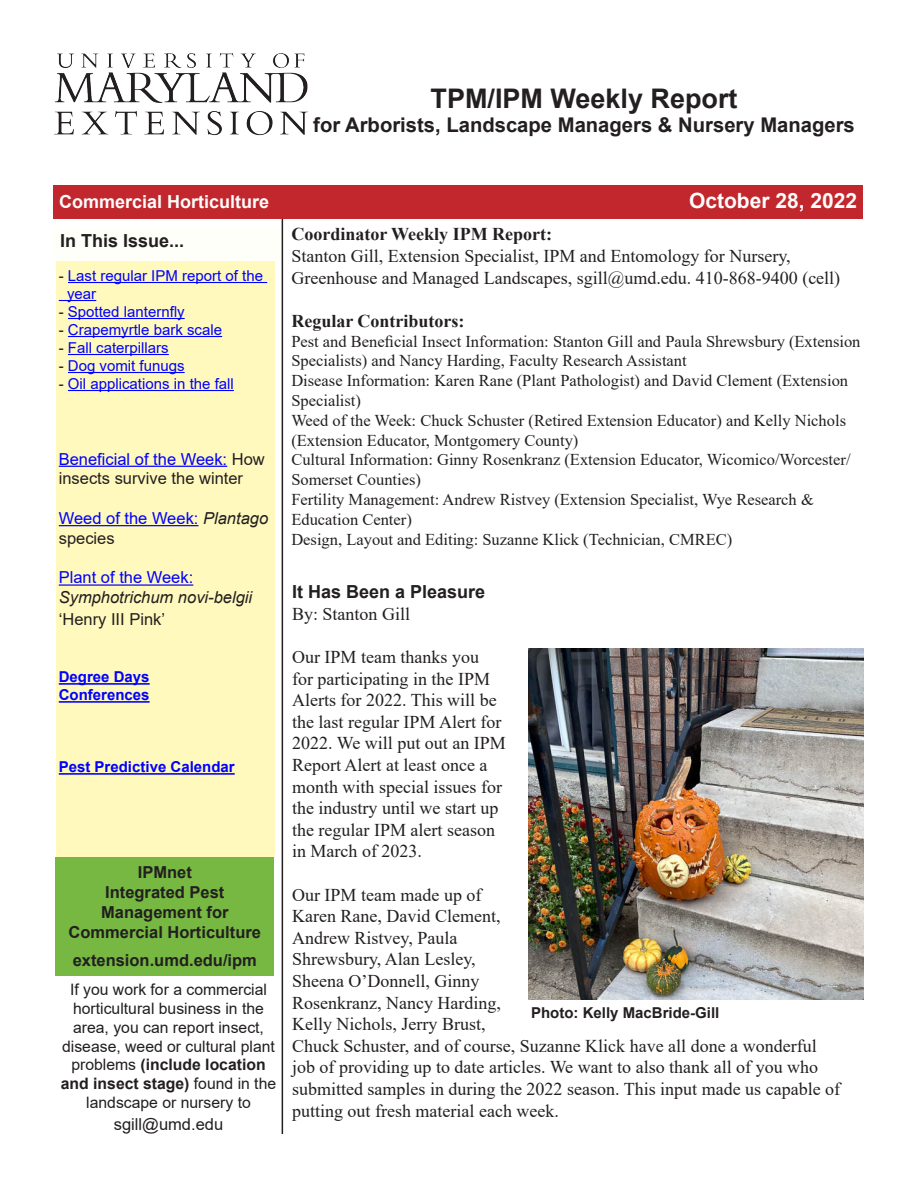
<style>
.page{position:relative;width:918px;height:1188px;background:#fff}
.page>*{position:absolute;margin:0;border:0;box-sizing:border-box;transform-origin:0 0}
.t1{font:700 27px "Arial";color:#231f20}
.t2{font:700 21px "Arial";color:#fffdfc}
.t3{font:700 20.25px "Arial";color:#231f20}
.t4{font:18px/21.6px "Times New Roman";color:#231f20}
.t5{font:700 18px "Times New Roman";color:#231f20}
.t6{font:700 18px "Arial";color:#231f20}
.t7{font:700 18px "Arial";color:#fffdfc}
.t8{font:16.5px/19.8px "Times New Roman";color:#231f20}
.t9{font:700 16.5px/19.8px "Arial";color:#231f20}
.t10{font:16.5px/19.8px "Arial";color:#231f20}
.t11{font:italic 16.5px/19.8px "Arial";color:#231f20}
.t12{font:16.5px/19.8px "Arial";color:#00f}
.t13{font:15.75px/18.9px "Arial";color:#231f20;text-align:center}
.t14{font:15px/18px "Arial";color:#00f}
.t15{font:700 15px "Arial";color:#00f}
.Photo_credit{font:700 15px "Arial";color:#231f20}
.s1{color:#231f20}
.s2{color:#00f}
.s3{font-style:italic;color:#231f20}
.s4{font-style:normal;color:#00f}
.s5{font-weight:700}
</style>
<div class="page">
<div style="left:53px;top:185px;width:810px;height:34px;background:#c1272d"></div>
<div style="left:54px;top:228px;width:228px;height:34px;background:#fffffa"></div>
<hr style="left:282px;top:219px;width:1px;height:915px;background:#231f20">
<img style="left:54px;top:54px;width:254px;height:82px">
<div style="left:56px;top:261px;width:218px;height:596px;background:#fff9bd"></div>
<hr style="left:68px;top:282px;width:199px;height:1px;background:#00f">
<hr style="left:59px;top:300px;width:37px;height:1px;background:#00f">
<hr style="left:68px;top:318px;width:117px;height:1px;background:#00f">
<hr style="left:68px;top:336px;width:154px;height:1px;background:#00f">
<hr style="left:68px;top:354px;width:101px;height:1px;background:#00f">
<hr style="left:68px;top:372px;width:117px;height:1px;background:#00f">
<hr style="left:68px;top:390px;width:166px;height:1px;background:#00f">
<hr style="left:59px;top:466px;width:168px;height:1px;background:#00f">
<hr style="left:59px;top:525px;width:140px;height:1px;background:#00f">
<hr style="left:59px;top:584px;width:134px;height:2px;background:#00f">
<hr style="left:59px;top:683px;width:91px;height:2px;background:#00f">
<hr style="left:59px;top:701px;width:91px;height:2px;background:#00f">
<hr style="left:59px;top:773px;width:176px;height:2px;background:#00f">
<div style="left:56px;top:857px;width:218px;height:119px;background:#76b842"></div>
<img style="left:528px;top:649px;width:336px;height:351px">
<h1 class="t1" style="left:431px;top:79px;width:309px">TPM/IPM Weekly Report</h1>
<p class="t3" style="left:313px;top:111px;width:543px">for Arborists, Landscape Managers &amp; Nursery Managers</p>
<p class="t7" style="left:59px;top:189px;width:212px">Commercial Horticulture</p>
<p class="t2" style="left:689px;top:186px;width:170px">October 28, 2022</p>
<p class="t5" style="left:291px;top:221px;width:262px">Coordinator Weekly IPM Report:</p>
<p class="t4" style="left:291px;top:245px;width:550px">Stanton Gill, Extension Specialist, IPM and Entomology for Nursery,<br>Greenhouse and Managed Landscapes, sgill@umd.edu. 410-868-9400 (cell)</p>
<p class="t5" style="left:291px;top:308px;width:175px">Regular Contributors:</p>
<p class="t8" style="left:291px;top:331px;width:571px">Pest and Beneficial Insect Information: Stanton Gill and Paula Shrewsbury (Extension Specialists) and Nancy Harding, Faculty Research Assistant<br>Disease Information: Karen Rane (Plant Pathologist) and David Clement (Extension Specialist)<br>Weed of the Week: Chuck Schuster (Retired Extension Educator) and Kelly Nichols (Extension Educator, Montgomery County)<br>Cultural Information: Ginny Rosenkranz (Extension Educator, Wicomico/Worcester/ Somerset Counties)<br>Fertility Management: Andrew Ristvey (Extension Specialist, Wye Research &amp; Education Center)<br>Design, Layout and Editing: Suzanne Klick (Technician, CMREC)</p>
<p class="t6" style="left:60px;top:228px;width:126px">In This Issue...</p>
<p class="t14" style="left:67px;top:267px;width:197px;text-indent:-8px"><span class="s1">-</span> Last regular IPM report of the year</p>
<p class="t14" style="left:59px;top:303px;width:127px"><span class="s1">-</span> Spotted lanternfly</p>
<p class="t14" style="left:59px;top:321px;width:165px"><span class="s1">-</span> Crapemyrtle bark scale</p>
<p class="t14" style="left:59px;top:339px;width:112px"><span class="s1">-</span> Fall caterpillars</p>
<p class="t14" style="left:59px;top:357px;width:127px"><span class="s1">-</span> Dog vomit funugs</p>
<p class="t14" style="left:59px;top:375px;width:177px"><span class="s1">-</span> Oil applications in the fall</p>
<p class="t10" style="left:59px;top:449px;width:208px"><span class="s2">Beneficial of the Week:</span> How insects survive the winter</p>
<p class="t12" style="left:59px;top:508px;width:211px">Weed of the Week: <span class="s3">Plantago </span><span class="s1">species</span></p>
<p class="t11" style="left:59px;top:568px;width:195px"><span class="s4">Plant of the Week:<br></span>Symphotrichum novi-belgii</p>
<p class="t10" style="left:59px;top:609px;width:108px">‘Henry III Pink’</p>
<p class="t6" style="left:292px;top:579px;width:195px">It Has Been a Pleasure</p>
<p class="t4" style="left:292px;top:602px;width:120px">By: Stanton Gill</p>
<p class="t4" style="left:292px;top:646px;width:215px">Our IPM team thanks you<br>for participating in the IPM<br>Alerts for 2022. This will be the last regular IPM Alert for<br>2022. We will put out an IPM<br>Report Alert at least once a month with special issues for the industry until we start up the regular IPM alert season in March of 2023.</p>
<p class="t4" style="left:292px;top:883px;width:550px">Our IPM team made up of<br>Karen Rane, David Clement,<br>Andrew Ristvey, Paula<br>Shrewsbury, Alan Lesley,<br>Sheena O’Donnell, Ginny<br>Rosenkranz, Nancy Harding,<br>Kelly Nichols, Jerry Brust,<br>Chuck Schuster, and of course, Suzanne Klick have all done a wonderful job of providing up to date articles. We want to also thank all of you who submitted samples in during the 2022 season. This input made us capable of putting out fresh material each week.</p>
<p class="t15" style="left:59px;top:666px;width:92px">Degree Days</p>
<p class="t15" style="left:59px;top:684px;width:92px">Conferences</p>
<p class="t15" style="left:59px;top:756px;width:177px">Pest Predictive Calendar</p>
<p class="t9" style="left:138px;top:863px;width:56px">IPMnet</p>
<p class="t9" style="left:101px;top:882px;width:129px">Integrated Pest<br>Management for</p>
<p class="t9" style="left:69px;top:922px;width:194px">Commercial Horticulture</p>
<p class="t9" style="left:73px;top:951px;width:186px">extension.umd.edu/ipm</p>
<p class="t13" style="left:61px;top:980px;width:217px">If you work for a commercial horticultural business in the area, you can report insect, disease, weed or cultural plant problems <span class="s5">(include location and insect stage)</span> found in the landscape or nursery to</p>
<p class="t10" style="left:114px;top:1114px;width:111px">sgill@umd.edu</p>
<p class="Photo_credit" style="left:531px;top:1002px;width:190px">Photo: Kelly MacBride-Gill</p>
</div>
